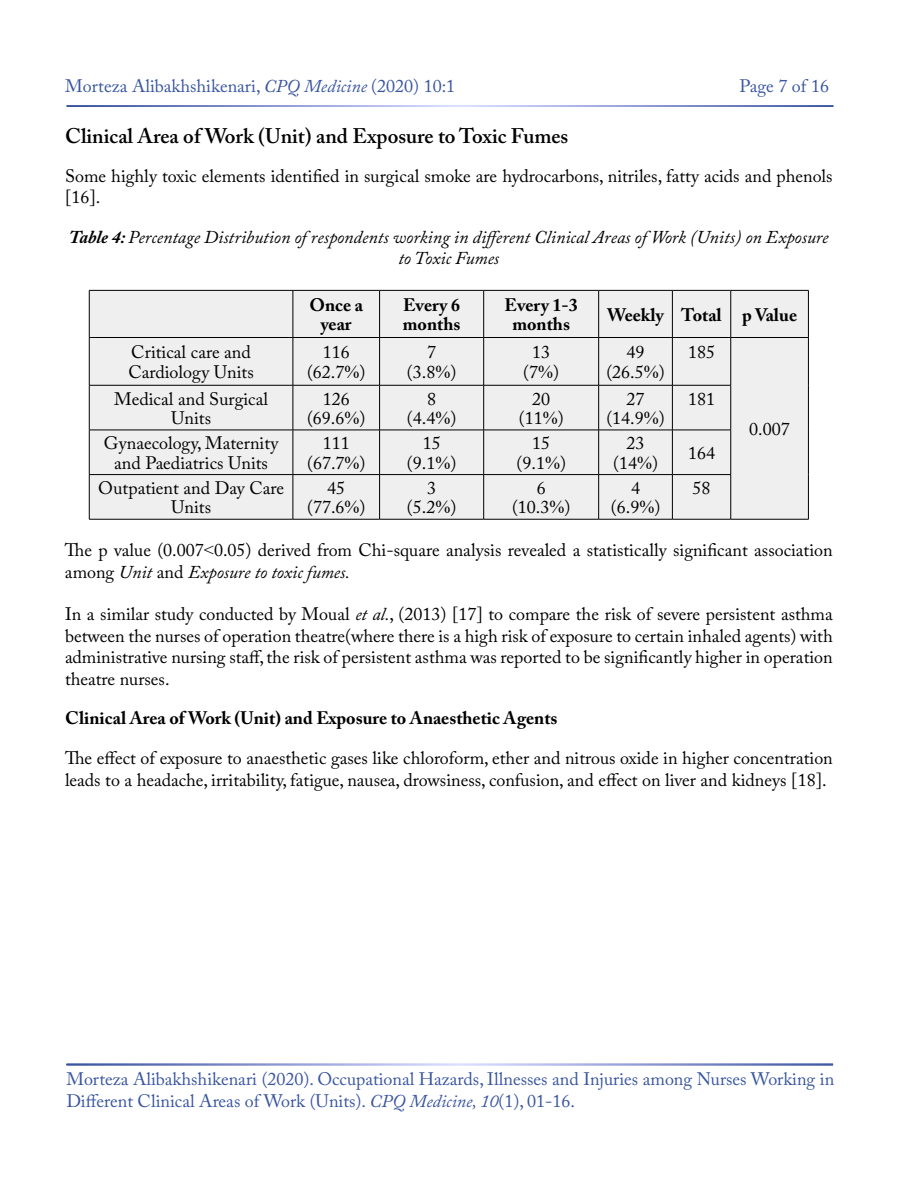
<style>
.page{position:relative;width:900px;height:1200px;background:#fff}
.page>*{position:absolute;margin:0;border:0;box-sizing:border-box;transform-origin:0 0}
.t1{font:600 21px "Adobe Caslon Pro";color:#000}
.t2{font:18px/19.4px "Adobe Caslon Pro";color:#000;text-align:center}
.t3{font:18px/21.6px "Adobe Caslon Pro";color:#3955a0}
.t4{font:italic 18px/21.6px "Adobe Caslon Pro";color:#000;text-align:center}
.t5{font:700 18px/19.4px "Adobe Caslon Pro";color:#000;text-align:center}
.s1{font-style:italic}
.s2{font-weight:700}
.s3{font-family:"Times New Roman"}
</style>
<div class="page">
<div style="left:90px;top:291px;width:718px;height:228px;background:#efeff0"></div>
<hr style="left:89px;top:290px;width:204px;height:1px;background:#000">
<hr style="left:89px;top:291px;width:1px;height:46px;background:#000">
<hr style="left:293px;top:290px;width:87px;height:1px;background:#000">
<hr style="left:293px;top:291px;width:1px;height:46px;background:#000">
<hr style="left:380px;top:290px;width:104px;height:1px;background:#000">
<hr style="left:379px;top:291px;width:1px;height:46px;background:#000">
<hr style="left:484px;top:290px;width:115px;height:1px;background:#000">
<hr style="left:483px;top:291px;width:1px;height:46px;background:#000">
<hr style="left:599px;top:290px;width:73px;height:1px;background:#000">
<hr style="left:598px;top:291px;width:1px;height:46px;background:#000">
<hr style="left:672px;top:290px;width:59px;height:1px;background:#000">
<hr style="left:672px;top:291px;width:1px;height:46px;background:#000">
<hr style="left:731px;top:290px;width:78px;height:1px;background:#000">
<hr style="left:730px;top:291px;width:1px;height:46px;background:#000">
<hr style="left:808px;top:291px;width:1px;height:46px;background:#000">
<hr style="left:89px;top:337px;width:204px;height:1px;background:#000">
<hr style="left:89px;top:338px;width:1px;height:47px;background:#000">
<hr style="left:293px;top:337px;width:87px;height:1px;background:#000">
<hr style="left:293px;top:338px;width:1px;height:47px;background:#000">
<hr style="left:380px;top:337px;width:104px;height:1px;background:#000">
<hr style="left:379px;top:338px;width:1px;height:47px;background:#000">
<hr style="left:484px;top:337px;width:115px;height:1px;background:#000">
<hr style="left:483px;top:338px;width:1px;height:47px;background:#000">
<hr style="left:599px;top:337px;width:73px;height:1px;background:#000">
<hr style="left:598px;top:338px;width:1px;height:47px;background:#000">
<hr style="left:672px;top:337px;width:59px;height:1px;background:#000">
<hr style="left:672px;top:338px;width:1px;height:47px;background:#000">
<hr style="left:731px;top:337px;width:78px;height:1px;background:#000">
<hr style="left:730px;top:338px;width:1px;height:47px;background:#000">
<hr style="left:808px;top:338px;width:1px;height:47px;background:#000">
<hr style="left:89px;top:385px;width:204px;height:1px;background:#000">
<hr style="left:89px;top:385px;width:1px;height:45px;background:#000">
<hr style="left:293px;top:385px;width:87px;height:1px;background:#000">
<hr style="left:293px;top:385px;width:1px;height:45px;background:#000">
<hr style="left:380px;top:385px;width:104px;height:1px;background:#000">
<hr style="left:379px;top:385px;width:1px;height:45px;background:#000">
<hr style="left:484px;top:385px;width:115px;height:1px;background:#000">
<hr style="left:483px;top:385px;width:1px;height:45px;background:#000">
<hr style="left:599px;top:385px;width:73px;height:1px;background:#000">
<hr style="left:598px;top:385px;width:1px;height:45px;background:#000">
<hr style="left:672px;top:385px;width:59px;height:1px;background:#000">
<hr style="left:672px;top:385px;width:1px;height:45px;background:#000">
<hr style="left:730px;top:385px;width:1px;height:45px;background:#000">
<hr style="left:808px;top:385px;width:1px;height:45px;background:#000">
<hr style="left:89px;top:430px;width:204px;height:1px;background:#000">
<hr style="left:89px;top:430px;width:1px;height:44px;background:#000">
<hr style="left:293px;top:430px;width:87px;height:1px;background:#000">
<hr style="left:293px;top:430px;width:1px;height:44px;background:#000">
<hr style="left:380px;top:430px;width:104px;height:1px;background:#000">
<hr style="left:379px;top:430px;width:1px;height:44px;background:#000">
<hr style="left:484px;top:430px;width:115px;height:1px;background:#000">
<hr style="left:483px;top:430px;width:1px;height:44px;background:#000">
<hr style="left:599px;top:430px;width:73px;height:1px;background:#000">
<hr style="left:598px;top:430px;width:1px;height:44px;background:#000">
<hr style="left:672px;top:430px;width:59px;height:1px;background:#000">
<hr style="left:672px;top:430px;width:1px;height:44px;background:#000">
<hr style="left:730px;top:430px;width:1px;height:44px;background:#000">
<hr style="left:808px;top:430px;width:1px;height:45px;background:#000">
<hr style="left:89px;top:474px;width:204px;height:1px;background:#000">
<hr style="left:89px;top:475px;width:1px;height:44px;background:#000">
<hr style="left:293px;top:474px;width:87px;height:1px;background:#000">
<hr style="left:293px;top:475px;width:1px;height:44px;background:#000">
<hr style="left:380px;top:474px;width:104px;height:1px;background:#000">
<hr style="left:379px;top:475px;width:1px;height:44px;background:#000">
<hr style="left:484px;top:474px;width:115px;height:1px;background:#000">
<hr style="left:483px;top:475px;width:1px;height:44px;background:#000">
<hr style="left:599px;top:474px;width:73px;height:1px;background:#000">
<hr style="left:598px;top:475px;width:1px;height:44px;background:#000">
<hr style="left:672px;top:474px;width:59px;height:1px;background:#000">
<hr style="left:672px;top:475px;width:1px;height:44px;background:#000">
<hr style="left:730px;top:475px;width:1px;height:44px;background:#000">
<hr style="left:808px;top:475px;width:1px;height:44px;background:#000">
<hr style="left:89px;top:519px;width:204px;height:1px;background:#000">
<hr style="left:293px;top:519px;width:87px;height:1px;background:#000">
<hr style="left:380px;top:519px;width:104px;height:1px;background:#000">
<hr style="left:484px;top:519px;width:115px;height:1px;background:#000">
<hr style="left:599px;top:519px;width:73px;height:1px;background:#000">
<hr style="left:672px;top:519px;width:59px;height:1px;background:#000">
<hr style="left:731px;top:519px;width:78px;height:1px;background:#000">
<p class="t3" style="left:65px;top:75px;width:391px">Morteza Alibakhshikenari, <span class="s1">CPQ Medicine</span> (2020) 10:1</p>
<p class="t3" style="left:740px;top:75px;width:91px">Page 7 of 16</p>
<p class="t1" style="left:65px;top:124px;width:505px">Clinical Area of Work (Unit) and Exposure to Toxic Fumes</p>
<p class="t2" style="left:65px;top:165px;width:769px;line-height:21.6px;text-align:left">Some highly toxic elements identified in surgical smoke are hydrocarbons, nitriles, fatty acids and phenols [16].</p>
<p class="t4" style="left:69px;top:226px;width:761px"><span class="s2">Table 4:</span> Percentage Distribution of respondents working in different Clinical Areas of Work (Units) on Exposure to Toxic Fumes</p>
<p class="t5" style="left:309px;top:295px;width:55px">Once a year</p>
<p class="t5" style="left:403px;top:295px;width:59px;text-align:left">Every 6 months</p>
<p class="t5" style="left:505px;top:295px;width:75px">Every 1-3 months</p>
<p class="t5" style="left:607px;top:305px;width:191px">Weekly Total p Value</p>
<p class="t2" style="left:128px;top:342px;width:127px;text-align:left">Critical care and<br>Cardiology Units</p>
<p class="t2" style="left:307px;top:342px;width:60px">116 (62.7<span class="s3">%</span>)</p>
<p class="t2" style="left:407px;top:342px;width:51px">7 (3.8<span class="s3">%</span>)</p>
<p class="t2" style="left:523px;top:342px;width:37px">13 (7<span class="s3">%</span>)</p>
<p class="t2" style="left:606px;top:342px;width:60px">49 (26.5<span class="s3">%</span>)</p>
<p class="t2" style="left:688px;top:342px;width:28px">185</p>
<p class="t2" style="left:114px;top:389px;width:155px">Medical and Surgical<br>Units</p>
<p class="t2" style="left:307px;top:389px;width:60px">126 (69.6<span class="s3">%</span>)</p>
<p class="t2" style="left:407px;top:389px;width:51px">8 (4.4<span class="s3">%</span>)</p>
<p class="t2" style="left:519px;top:389px;width:46px">20 (11<span class="s3">%</span>)</p>
<p class="t2" style="left:606px;top:389px;width:60px">27 (14.9<span class="s3">%</span>)</p>
<p class="t2" style="left:688px;top:389px;width:28px">181</p>
<p class="t2" style="left:104px;top:433px;width:176px">Gynaecology, Maternity and Paediatrics Units</p>
<p class="t2" style="left:307px;top:433px;width:60px">111 (67.7<span class="s3">%</span>)</p>
<p class="t2" style="left:407px;top:433px;width:51px">15 (9.1<span class="s3">%</span>)</p>
<p class="t2" style="left:517px;top:433px;width:51px">15 (9.1<span class="s3">%</span>)</p>
<p class="t2" style="left:613px;top:433px;width:46px">23 (14<span class="s3">%</span>)</p>
<p class="t2" style="left:688px;top:443px;width:28px">164</p>
<p class="t2" style="left:98px;top:478px;width:187px">Outpatient and Day Care<br>Units</p>
<p class="t2" style="left:307px;top:478px;width:60px">45 (77.6<span class="s3">%</span>)</p>
<p class="t2" style="left:407px;top:478px;width:51px">3 (5.2<span class="s3">%</span>)</p>
<p class="t2" style="left:512px;top:478px;width:60px">6 (10.3<span class="s3">%</span>)</p>
<p class="t2" style="left:611px;top:478px;width:51px">4 (6.9<span class="s3">%</span>)</p>
<p class="t2" style="left:693px;top:478px;width:19px">58</p>
<p class="t2" style="left:749px;top:419px;width:42px">0.007</p>
<p class="t2" style="left:65px;top:539px;width:769px;line-height:21.6px;text-align:left">The p value (0.007<span class="s3">&lt;</span>0.05) derived from Chi-square analysis revealed a statistically significant association among <span class="s1">Unit</span> and <span class="s1">Exposure to toxic fumes.</span></p>
<p class="t2" style="left:65px;top:603px;width:769px;line-height:21.6px;text-align:justify">In a similar study conducted by Moual <span class="s1">et al.</span>, (2013) [17] to compare the risk of severe persistent asthma between the nurses of operation theatre(where there is a high risk of exposure to certain inhaled agents) with administrative nursing staff, the risk of persistent asthma was reported to be significantly higher in operation theatre nurses.</p>
<p class="t5" style="left:65px;top:708px;width:494px">Clinical Area of Work (Unit) and Exposure to Anaesthetic Agents</p>
<p class="t2" style="left:65px;top:747px;width:769px;line-height:21.6px;text-align:left">The effect of exposure to anaesthetic gases like chloroform, ether and nitrous oxide in higher concentration leads to a headache, irritability, fatigue, nausea, drowsiness, confusion, and effect on liver and kidneys [18].</p>
<p class="t3" style="left:66px;top:1068px;width:769px">Morteza Alibakhshikenari (2020). Occupational Hazards, Illnesses and Injuries among Nurses Working in<br>Different Clinical Areas of Work (Units). <span class="s1">CPQ Medicine, 10</span>(1), 01-16.</p>
</div>
